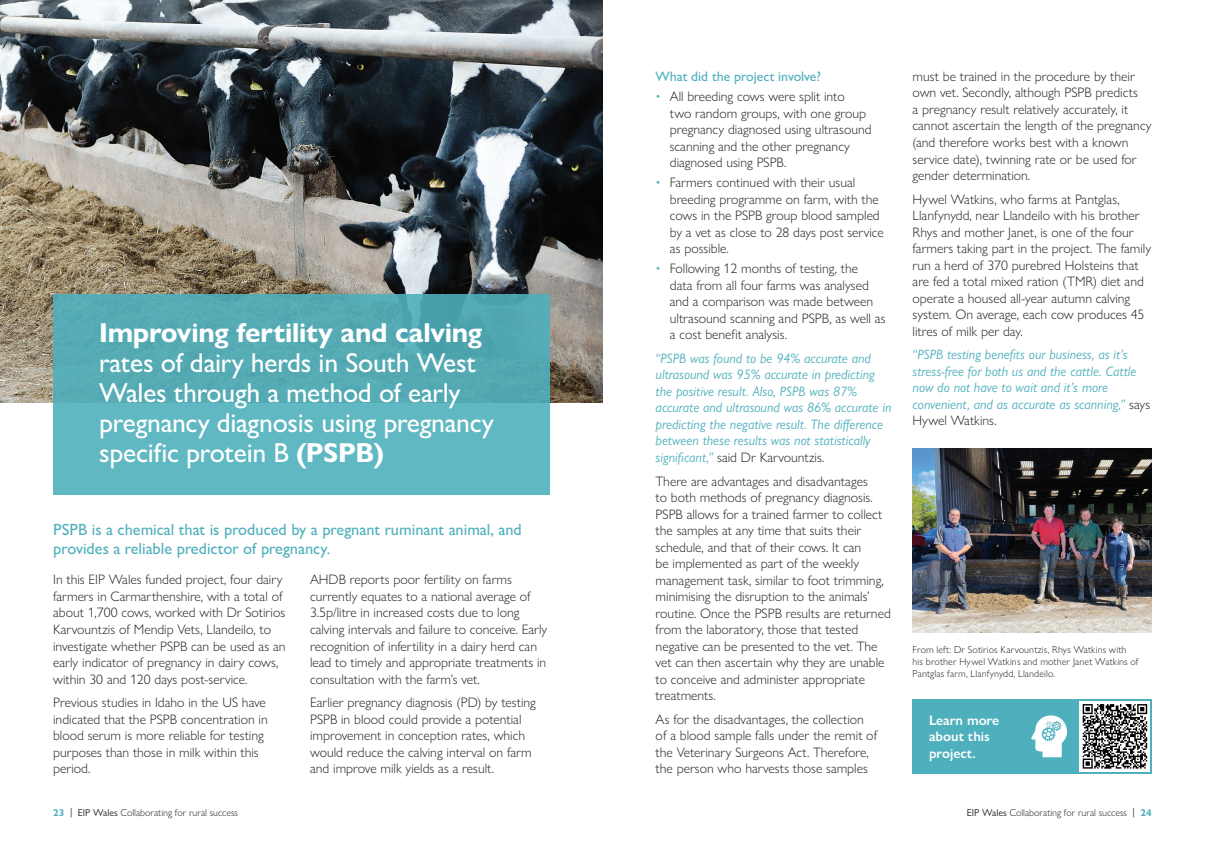
<style>
.page{position:relative;width:1205px;height:851px;background:#fff}
.page>*{position:absolute;margin:0;border:0;box-sizing:border-box;transform-origin:0 0}
.t1{font:500 27.5px/30px "Gill Sans Nova";letter-spacing:-.01em;color:#fff}
.t2{font:500 16.25px/19.5px "Gill Sans Nova";color:#4fb0bd}
.t3{font:300 13.75px/16.5px "Gill Sans Nova";color:#231f20}
.t4{font:italic 13.75px/16.5px "Gill Sans Nova";color:#4fb0bd}
.t5{font:600 13.75px/16.5px "Gill Sans Nova";color:#fff}
.t6{font:500 13.75px "Gill Sans Nova";color:#4fb0bd}
.t7{font:300 10px/12px "Gill Sans Nova";letter-spacing:.01em;color:#231f20}
.s1{font-weight:700}
.s2{color:#4fb0bd}
.s3{font-weight:300;font-style:normal;color:#231f20}
.s4{font-weight:700;color:#4fb0bd}
.s5{font-weight:400}
</style>
<div class="page">
<div style="left:912px;top:699px;width:240px;height:74px;background:#4fb0bd"></div>
<svg style="left:1031px;top:715px;width:36px;height:42px"></svg>
<div style="left:1080px;top:701px;width:70px;height:70px;background:linear-gradient(to right,#fff,#fff)"></div>
<svg style="left:1082px;top:704px;width:65px;height:64px"></svg>
<img style="left:0;top:0;width:602px;height:402px">
<div style="left:53px;top:294px;width:496px;height:200px;background:#59afb8"></div>
<img style="left:912px;top:448px;width:240px;height:184px">
<p class="t1" style="left:99px;top:317px;width:396px"><span class="s1">Improving fertility and calving </span>rates of dairy herds in South West<br>Wales through a method of early pregnancy diagnosis using pregnancy specific protein B <span class="s1">(PSPB)</span></p>
<p class="t2" style="left:53px;top:519px;width:470px">PSPB is a chemical that is produced by a pregnant ruminant animal, and provides a reliable predictor of pregnancy.</p>
<p class="t3" style="left:53px;top:571px;width:234px">In this EIP Wales funded project, four dairy farmers in Carmarthenshire, with a total of about 1,700 cows, worked with Dr Sotirios Karvountzis of Mendip Vets, Llandeilo, to investigate whether PSPB can be used as an early indicator of pregnancy in dairy cows, within 30 and 120 days post-service.</p>
<p class="t3" style="left:53px;top:694px;width:216px">Previous studies in Idaho in the US have indicated that the PSPB concentration in blood serum is more reliable for testing purposes than those in milk within this period.</p>
<p class="t3" style="left:310px;top:571px;width:239px">AHDB reports poor fertility on farms currently equates to a national average of 3.5p/litre in increased costs due to long calving intervals and failure to conceive. Early recognition of infertility in a dairy herd can lead to timely and appropriate treatments in consultation with the farm’s vet.</p>
<p class="t3" style="left:310px;top:694px;width:227px">Earlier pregnancy diagnosis (PD) by testing PSPB in blood could provide a potential improvement in conception rates, which would reduce the calving interval on farm and improve milk yields as a result.</p>
<p class="t6" style="left:656px;top:68px;width:167px">What did the project involve?</p>
<p class="t3" style="left:670px;top:88px;width:203px;text-indent:-14px"><span class="s2">•</span> All breeding cows were split into<br>two random groups, with one group pregnancy diagnosed using ultrasound scanning and the other pregnancy diagnosed using PSPB.</p>
<p class="t3" style="left:670px;top:174px;width:216px;text-indent:-14px"><span class="s2">•</span> Farmers continued with their usual breeding programme on farm, with the cows in the PSPB group blood sampled by a vet as close to 28 days post service as possible.</p>
<p class="t3" style="left:670px;top:260px;width:217px;text-indent:-14px"><span class="s2">•</span> Following 12 months of testing, the<br>data from all four farms was analysed and a comparison was made between ultrasound scanning and PSPB, as well as a cost benefit analysis.</p>
<p class="t4" style="left:656px;top:349px;width:237px">“PSPB was found to be 94% accurate and ultrasound was 95% accurate in predicting the positive result. Also, PSPB was 87% accurate and ultrasound was 86% accurate in predicting the negative result. The difference between these results was not statistically significant,” <span class="s3">said Dr Karvountzis.</span></p>
<p class="t3" style="left:656px;top:472px;width:237px">There are advantages and disadvantages<br>to both methods of pregnancy diagnosis.<br>PSPB allows for a trained farmer to collect the samples at any time that suits their schedule, and that of their cows. It can<br>be implemented as part of the weekly management task, similar to foot trimming, minimising the disruption to the animals’ routine. Once the PSPB results are returned from the laboratory, those that tested negative can be presented to the vet. The vet can then ascertain why they are unable to conceive and administer appropriate treatments.</p>
<p class="t3" style="left:656px;top:710px;width:223px">As for the disadvantages, the collection of a blood sample falls under the remit of the Veterinary Surgeons Act. Therefore, the person who harvests those samples</p>
<p class="t3" style="left:912px;top:68px;width:241px">must be trained in the procedure by their own vet. Secondly, although PSPB predicts<br>a pregnancy result relatively accurately, it cannot ascertain the length of the pregnancy (and therefore works best with a known service date), twinning rate or be used for gender determination.</p>
<p class="t3" style="left:912px;top:190px;width:240px">Hywel Watkins, who farms at Pantglas, Llanfynydd, near Llandeilo with his brother Rhys and mother Janet, is one of the four farmers taking part in the project. The family run a herd of 370 purebred Holsteins that are fed a total mixed ration (TMR) diet and operate a housed all-year autumn calving system. On average, each cow produces 45 litres of milk per day.</p>
<p class="t4" style="left:912px;top:346px;width:239px">“PSPB testing benefits our business, as it’s stress-free for both us and the cattle. Cattle now do not have to wait and it’s more convenient, and as accurate as scanning,” <span class="s3">says Hywel Watkins.</span></p>
<p class="t7" style="left:912px;top:643px;width:227px">From left: Dr Sotirios Karvountzis, Rhys Watkins with his brother Hywel Watkins and mother Janet Watkins of<br>Pantglas farm, Llanfynydd, Llandeilo.</p>
<p class="t5" style="left:929px;top:711px;width:72px">Learn more about this project.</p>
<p class="t7" style="left:53px;top:805px;width:186px"><span class="s4">23</span> <span class="s5">| EIP Wales</span> Collaborating for rural success</p>
<p class="t7" style="left:967px;top:805px;width:186px"><span class="s5">EIP Wales</span> Collaborating for rural success <span class="s5">|</span> <span class="s4">24</span></p>
</div>
